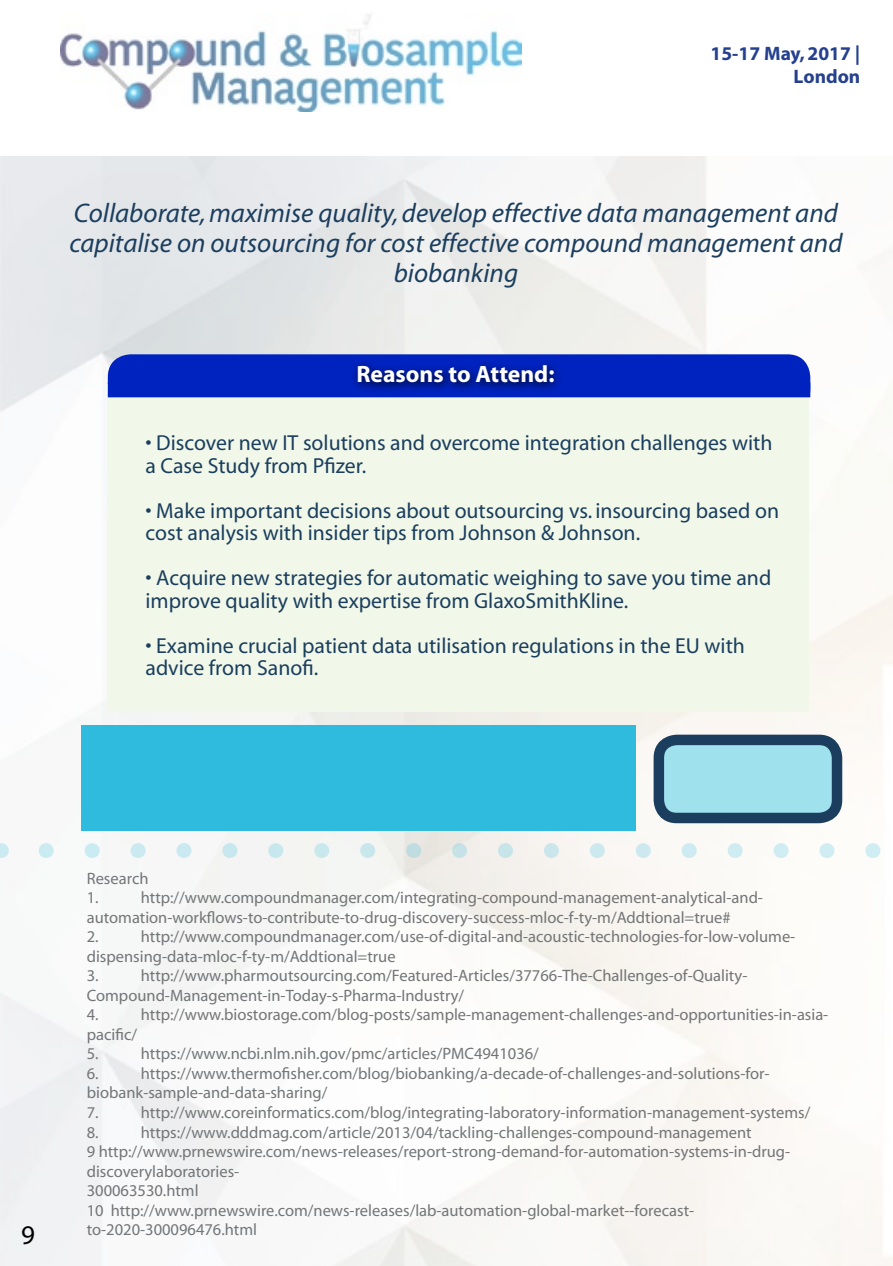
<style>
.page{position:relative;width:893px;height:1266px;background:#fff}
.page>*{position:absolute;margin:0;border:0;box-sizing:border-box;transform-origin:0 0}
.t1{font:italic 27px/30px "Myriad";color:#1b3e5e;text-align:center}
.t2{font:27px "Myriad";color:#000}
.t3{font:700 23.7px "Myriad";color:#fff}
.t4{font:21.75px/22.5px "Myriad";color:#1b3e5e}
.t5{font:700 19.5px/22.5px "Myriad";color:#25408f;text-align:right}
.t6{font:16.5px/19.5px "Myriad";color:#737577}
</style>
<div class="page">
<img style="left:0;top:156px;width:893px;height:1110px">
<div style="left:108px;top:354px;width:702px;height:57px;background:#0023bf;border-radius:23px"></div>
<div style="left:107px;top:384px;width:701px;height:328px;background:#f1f8e9"></div>
<div style="left:108px;top:383px;width:702px;height:14px;background:#0023bf"></div>
<div style="left:352px;top:359px;width:212px;height:33px;background:#000;opacity:.75"></div>
<div style="left:659px;top:740px;width:178px;height:78px;background:#9fe2ed;border-radius:18px"></div>
<div style="left:654px;top:735px;width:188px;height:88px;border:10px solid #1b3e5e;border-radius:18px"></div>
<div style="left:81px;top:726px;width:555px;height:105px;background:#2fbbde"></div>
<svg style="left:0;top:843px;width:1px;height:15px"></svg>
<svg style="left:46px;top:843px;width:847px;height:15px"></svg>
<img style="left:60px;top:14px;width:461px;height:97px">
<p class="t5" style="left:711px;top:43px;width:151px">15-17 May, 2017 |<br>London</p>
<h1 class="t1" style="left:69px;top:199px;width:775px">Collaborate, maximise quality, develop effective data management and capitalise on outsourcing for cost effective compound management and biobanking</h1>
<h2 class="t3" style="left:356px;top:362px;width:200px">Reasons to Attend:</h2>
<h3 class="t4" style="left:146px;top:433px;width:629px">• Discover new IT solutions and overcome integration challenges with a Case Study from Pfizer.</h3>
<h3 class="t4" style="left:146px;top:500px;width:635px">• Make important decisions about outsourcing vs. insourcing based on cost analysis with insider tips from Johnson &amp; Johnson.</h3>
<h3 class="t4" style="left:146px;top:568px;width:627px">• Acquire new strategies for automatic weighing to save you time and improve quality with expertise from GlaxoSmithKline.</h3>
<h3 class="t4" style="left:146px;top:635px;width:601px">• Examine crucial patient data utilisation regulations in the EU with advice from Sanofi.</h3>
<h1 class="t2" style="left:21px;top:1222px;width:15px">9</h1>
<p class="t6" style="left:87px;top:869px;width:63px">Research<br>1.</p>
<p class="t6" style="left:87px;top:889px;width:678px;text-indent:54px">http://www.compoundmanager.com/integrating-compound-management-analytical-and&shy;automation-workflows-to-contribute-to-drug-discovery-success-mloc-f-ty-m/Addtional=true#<br>2.</p>
<p class="t6" style="left:87px;top:928px;width:710px;text-indent:54px">http://www.compoundmanager.com/use-of-digital-and-acoustic-technologies-for-low-volume&shy;dispensing-data-mloc-f-ty-m/Addtional=true<br>3.</p>
<p class="t6" style="left:87px;top:967px;width:662px;text-indent:54px">http://www.pharmoutsourcing.com/Featured-Articles/37766-The-Challenges-of-Quality-<br>Compound-Management-in-Today-s-Pharma-Industry/<br>4.</p>
<p class="t6" style="left:141px;top:1006px;width:689px">http://www.biostorage.com/blog-posts/sample-management-challenges-and-opportunities-in-asia-</p>
<p class="t6" style="left:87px;top:1025px;width:52px">pacific/<br>5.</p>
<p class="t6" style="left:141px;top:1045px;width:400px">https://www.ncbi.nlm.nih.gov/pmc/articles/PMC4941036/</p>
<p class="t6" style="left:87px;top:1064px;width:684px;text-indent:54px">https://www.thermofisher.com/blog/biobanking/a-decade-of-challenges-and-solutions-for&shy;biobank-sample-and-data-sharing/<br>7.</p>
<p class="t6" style="left:87px;top:1064px;width:13px">6.</p>
<p class="t6" style="left:141px;top:1103px;width:671px">http://www.coreinformatics.com/blog/integrating-laboratory-information-management-systems/</p>
<p class="t6" style="left:87px;top:1123px;width:705px;text-indent:54px">https://www.dddmag.com/article/2013/04/tackling-challenges-compound-management<br>9 http://www.prnewswire.com/news-releases/report-strong-demand-for-automation-systems-in-drug&shy;discoverylaboratories-<br>300063530.html<br>10 http://www.prnewswire.com/news-releases/lab-automation-global-market--forecast&shy;to-2020-300096476.html</p>
<p class="t6" style="left:87px;top:1123px;width:13px">8.</p>
</div>
